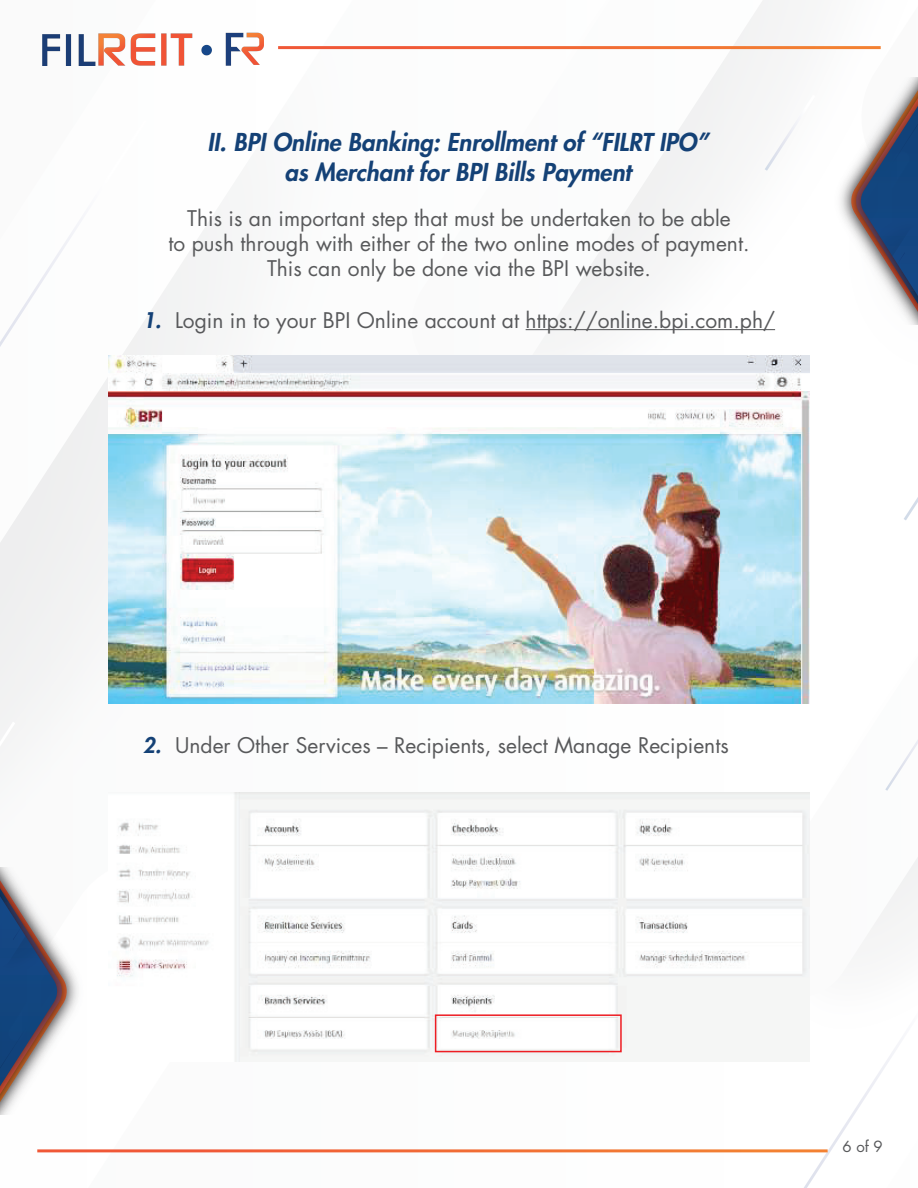
<style>
.page{position:relative;width:918px;height:1188px;background:#fff}
.page>*{position:absolute;margin:0;border:0;box-sizing:border-box;transform-origin:0 0}
.t1{font:italic 800 24px/30px "Futura Std";color:#144176;text-align:center}
.t2{font:21px/25.2px "Futura Std";color:#58595b;text-align:center}
.t3{font:15px "Futura Std";color:#58595b}
.s1{font-weight:800;font-style:italic;color:#144176}
</style>
<div class="page">
<svg style="left:42px;top:32px;width:311px;height:324px"></svg>
<svg style="left:403px;top:1px;width:360px;height:355px"></svg>
<svg style="left:804px;top:1046px;width:93px;height:142px"></svg>
<svg style="left:0;top:120px;width:147px;height:636px"></svg>
<svg style="left:765px;top:119px;width:33px;height:52px"></svg>
<svg style="left:864px;top:740px;width:54px;height:201px"></svg>
<hr style="left:278px;top:46px;width:603px;height:3px;background:#fff">
<img style="left:840px;top:180px;width:7px;height:42px">
<svg style="left:847px;top:46px;width:71px;height:279px"></svg>
<img style="left:68px;top:964px;width:10px;height:54px">
<svg style="left:0;top:868px;width:68px;height:247px"></svg>
<hr style="left:37px;top:1149px;width:791px;height:3px;background:#fff">
<img style="left:43px;top:33px;width:220px;height:33px">
<hr style="left:526px;top:329px;width:249px;height:1px;background:#58595b">
<img style="left:108px;top:356px;width:702px;height:347px">
<img style="left:117px;top:793px;width:693px;height:268px">
<div style="left:435px;top:1014px;width:187px;height:38px;border:2px solid #ee1d23"></div>
<p class="t1" style="left:207px;top:128px;width:502px">II. BPI Online Banking: Enrollment of “FILRT IPO” as Merchant for BPI Bills Payment</p>
<p class="t2" style="left:168px;top:206px;width:583px">This is an important step that must be undertaken to be able<br>to push through with either of the two online modes of payment.<br>This can only be done via the BPI website.</p>
<p class="t2" style="left:143px;top:307px;width:634px"><span class="s1">1.</span> Login in to your BPI Online account at https://online.bpi.com.ph/</p>
<p class="t2" style="left:143px;top:733px;width:587px"><span class="s1">2.</span> Under Other Services – Recipients, select Manage Recipients</p>
<p class="t3" style="left:843px;top:1137px;width:42px">6 of 9</p>
</div>
